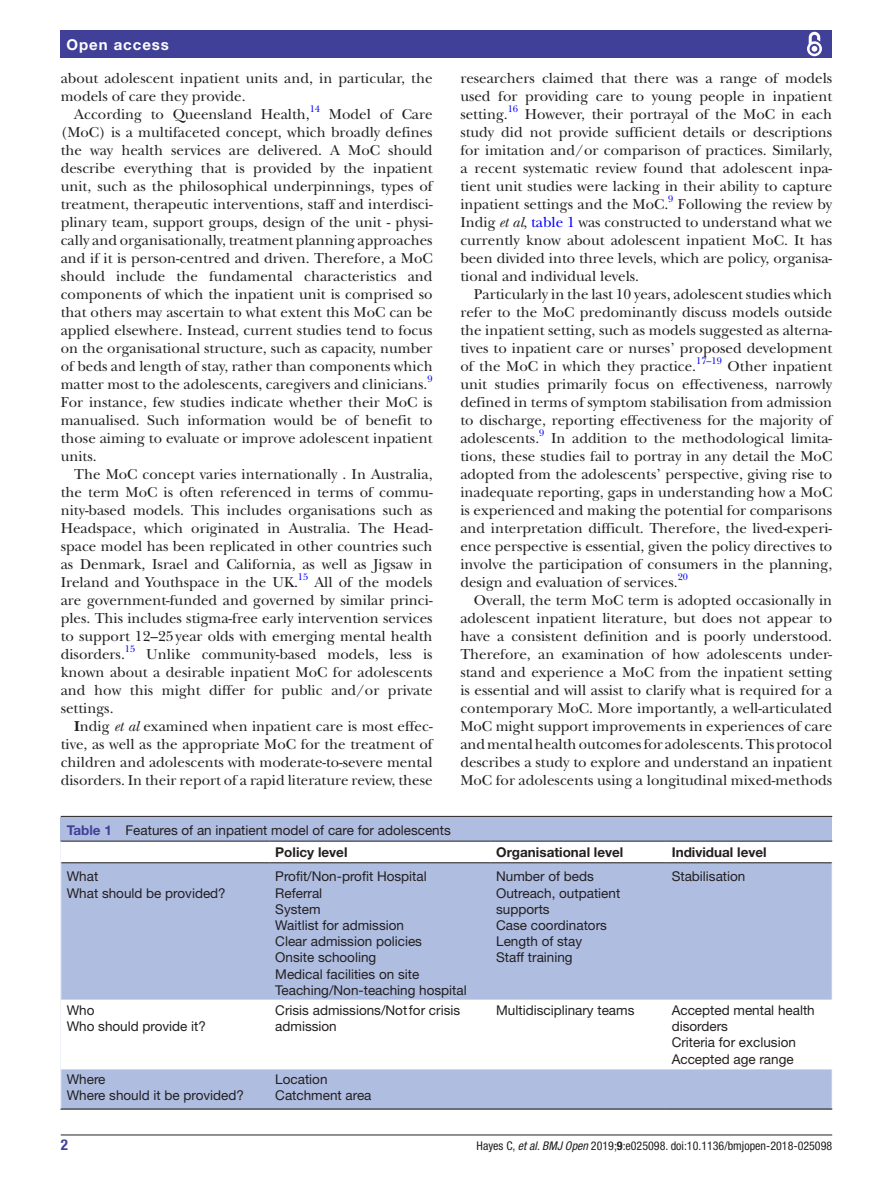
<style>
.page{position:relative;width:893px;height:1191px;background:#fff}
.page>*{position:absolute;margin:0;border:0;box-sizing:border-box;transform-origin:0 0}
.t1{font:15px/18px "New Baskerville";color:#231f20;text-align:justify}
.t2{font:700 15px "Helvetica Neue LT Std";letter-spacing:.065em;color:#fff}
.t3{font:700 condensed 15px "Helvetica Neue LT Std";color:#414099}
.t4{font:13.5px/16.2px "Helvetica Neue LT Std";color:#231f20}
.t5{font:700 13.5px "Helvetica Neue LT Std";color:#231f20}
.t6{font:condensed 12px "Helvetica Neue LT Std";color:#231f20}
.t7{font:9.9px "New Baskerville";color:#00f}
.s1{font-weight:700}
.s2{font-style:italic}
.s3{color:#00f}
.s4{font-weight:700;color:#414099}
</style>
<div class="page">
<hr style="left:61px;top:1134px;width:771px;height:1px;background:#231f20">
<div style="left:61px;top:31px;width:771px;height:27px;background:#414099"></div>
<svg style="left:807px;top:31px;width:15px;height:26px"></svg>
<div style="left:61px;top:817px;width:771px;height:292px;background:#afbde1"></div>
<hr style="left:61px;top:816px;width:771px;height:1px;background:#231f20">
<div style="left:61px;top:841px;width:771px;height:21px;background:#fff"></div>
<svg style="left:61px;top:863px;width:771px;height:245px"></svg>
<hr style="left:61px;top:840px;width:208px;height:1px;background:#231f20">
<hr style="left:61px;top:862px;width:208px;height:1px;background:#231f20">
<hr style="left:269px;top:840px;width:221px;height:1px;background:#231f20">
<hr style="left:269px;top:862px;width:221px;height:1px;background:#231f20">
<hr style="left:490px;top:840px;width:176px;height:1px;background:#231f20">
<hr style="left:490px;top:862px;width:176px;height:1px;background:#231f20">
<hr style="left:666px;top:840px;width:166px;height:1px;background:#231f20">
<hr style="left:666px;top:862px;width:166px;height:1px;background:#231f20">
<hr style="left:61px;top:1108px;width:208px;height:1px;background:#231f20">
<hr style="left:269px;top:1108px;width:221px;height:1px;background:#231f20">
<hr style="left:490px;top:1108px;width:176px;height:1px;background:#231f20">
<hr style="left:666px;top:1108px;width:166px;height:1px;background:#231f20">
<svg style="left:60px;top:841px;width:1px;height:21px"></svg>
<p class="t2" style="left:66px;top:35px;width:104px">Open access</p>
<p class="t1" style="left:61px;top:69px;width:373px">about adolescent inpatient units and, in particular, the</p>
<p class="t1" style="left:61px;top:87px;width:186px">models of care they provide.</p>
<p class="t1" style="left:74px;top:105px;width:237px">According to Queensland Health,</p>
<p class="t7" style="left:310px;top:103px;width:12px">14</p>
<p class="t1" style="left:61px;top:105px;width:373px;text-indent:268px">Model of Care (MoC) is a multifaceted concept, which broadly defines the way health services are delivered. A MoC should describe everything that is provided by the inpatient unit, such as the philosophical underpinnings, types of treatment, therapeutic interventions, staff and interdisci&shy;plinary team, support groups, design of the unit - physi&shy;cally and organisationally, treatment planning approaches and if it is person-centred and driven. Therefore, a MoC should include the fundamental characteristics and components of which the inpatient unit is comprised so that others may ascertain to what extent this MoC can be applied elsewhere. Instead, current studies tend to focus on the organisational structure, such as capacity, number of beds and length of stay, rather than components which matter most to the adolescents, caregivers and clinicians.</p>
<p class="t7" style="left:427px;top:373px;width:7px">9</p>
<p class="t1" style="left:61px;top:393px;width:373px">For instance, few studies indicate whether their MoC is manualised. Such information would be of benefit to those aiming to evaluate or improve adolescent inpatient units.</p>
<p class="t1" style="left:61px;top:465px;width:373px;text-indent:14px">The MoC concept varies internationally . In Australia, the term MoC is often referenced in terms of commu&shy;nity-based models. This includes organisations such as Headspace, which originated in Australia. The Head&shy;space model has been replicated in other countries such as Denmark, Israel and California, as well as Jigsaw in Ireland and Youthspace in the UK.<sup>15</sup> All of the models are government-funded and governed by similar princi&shy;ples. This includes stigma-free early intervention services to support 12–25year olds with emerging mental health disorders.</p>
<p class="t7" style="left:125px;top:643px;width:12px">15</p>
<p class="t1" style="left:61px;top:645px;width:373px;text-indent:86px">Unlike community-based models, less is known about a desirable inpatient MoC for adolescents and how this might differ for public and/or private settings.</p>
<p class="t1" style="left:61px;top:717px;width:373px;text-indent:14px"><span class="s1">I</span>ndig <span class="s2">et al</span> examined when inpatient care is most effec&shy;tive, as well as the appropriate MoC for the treatment of children and adolescents with moderate-to-severe mental disorders. In their report of a rapid literature review, these</p>
<p class="t1" style="left:460px;top:69px;width:373px">researchers claimed that there was a range of models used for providing care to young people in inpatient setting.</p>
<p class="t7" style="left:508px;top:103px;width:12px">16</p>
<p class="t1" style="left:460px;top:105px;width:373px;text-indent:64px">However, their portrayal of the MoC in each study did not provide sufficient details or descriptions for imitation and/or comparison of practices. Similarly, a recent systematic review found that adolescent inpa&shy;tient unit studies were lacking in their ability to capture inpatient settings and the MoC.</p>
<p class="t7" style="left:668px;top:193px;width:7px">9</p>
<p class="t1" style="left:460px;top:195px;width:373px;text-indent:218px">Following the review by Indig <span class="s2">et al</span>, <span class="s3">table 1</span> was constructed to understand what we currently know about adolescent inpatient MoC. It has been divided into three levels, which are policy, organisa&shy;tional and individual levels.</p>
<p class="t1" style="left:460px;top:285px;width:373px;text-indent:14px">Particularly in the last 10 years, adolescent studies which refer to the MoC predominantly discuss models outside the inpatient setting, such as models suggested as alterna&shy;tives to inpatient care or nurses’ proposed development of the MoC in which they practice.</p>
<p class="t7" style="left:696px;top:355px;width:27px">17–19</p>
<p class="t1" style="left:460px;top:357px;width:373px;text-indent:267px">Other inpatient unit studies primarily focus on effectiveness, narrowly defined in terms of symptom stabilisation from admission to discharge, reporting effectiveness for the majority of adolescents.<sup>9</sup> In addition to the methodological limita&shy;tions, these studies fail to portray in any detail the MoC adopted from the adolescents’ perspective, giving rise to inadequate reporting, gaps in understanding how a MoC is experienced and making the potential for comparisons and interpretation difficult. Therefore, the lived-experi&shy;ence perspective is essential, given the policy directives to involve the participation of consumers in the planning, design and evaluation of services.</p>
<p class="t7" style="left:678px;top:571px;width:12px">20</p>
<p class="t1" style="left:460px;top:591px;width:373px;text-indent:14px">Overall, the term MoC term is adopted occasionally in adolescent inpatient literature, but does not appear to have a consistent definition and is poorly understood.<br>Therefore, an examination of how adolescents under&shy;stand and experience a MoC from the inpatient setting is essential and will assist to clarify what is required for a contemporary MoC. More importantly, a well-articulated MoC might support improvements in experiences of care and mental health outcomes for adolescents. This protocol describes a study to explore and understand an inpatient MoC for adolescents using a longitudinal mixed-methods</p>
<p class="t4" style="left:275px;top:818px;width:177px;line-height:22px;text-indent:-208px"><span class="s4">Table 1</span> Features of an inpatient model of care for adolescents<br><span class="s1">Policy level</span></p>
<p class="t5" style="left:496px;top:843px;width:129px">Organisational level</p>
<p class="t5" style="left:672px;top:843px;width:96px">Individual level</p>
<p class="t4" style="left:67px;top:868px;width:161px">What<br>What should be provided?</p>
<p class="t4" style="left:275px;top:868px;width:193px">Profit/Non-profit Hospital<br>Referral<br>System<br>Waitlist for admission<br>Clear admission policies<br>Onsite schooling<br>Medical facilities on site<br>Teaching/Non-teaching hospital</p>
<p class="t4" style="left:496px;top:868px;width:126px">Number of beds<br>Outreach, outpatient supports<br>Case coordinators<br>Length of stay<br>Staff training</p>
<p class="t4" style="left:672px;top:868px;width:75px">Stabilisation</p>
<p class="t4" style="left:67px;top:1002px;width:141px">Who<br>Who should provide it?</p>
<p class="t4" style="left:275px;top:1002px;width:186px">Crisis admissions/Notfor crisis admission</p>
<p class="t4" style="left:496px;top:1002px;width:140px">Multidisciplinary teams</p>
<p class="t4" style="left:672px;top:1002px;width:145px">Accepted mental health disorders<br>Criteria for exclusion<br>Accepted age range</p>
<p class="t4" style="left:67px;top:1070px;width:179px">Where<br>Where should it be provided?</p>
<p class="t4" style="left:275px;top:1070px;width:98px">Location<br>Catchment area</p>
<p class="t3" style="left:61px;top:1135px;width:9px">2</p>
<p class="t6" style="left:477px;top:1138px;width:357px">Hayes C, <span class="s2">et al</span>. <span class="s2">BMJ Open</span> 2019;<span class="s1">9</span>:e025098. doi:10.1136/bmjopen-2018-025098</p>
</div>
